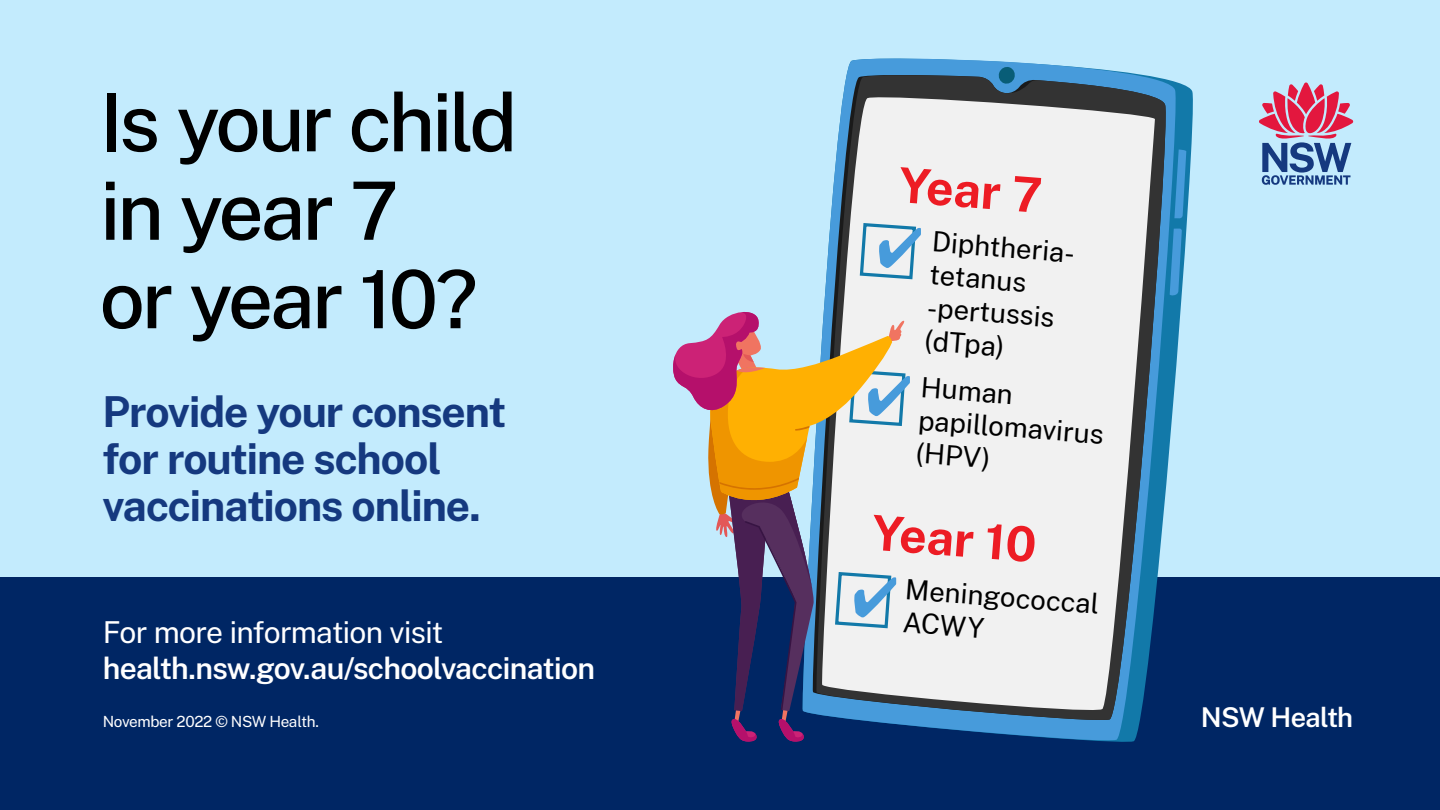
<style>
.page{position:relative;width:1440px;height:810px;background:#fff}
.page>*{position:absolute;margin:0;border:0;box-sizing:border-box;transform-origin:0 0}
.t1{font:500 80.4px/88.4px "Public Sans";letter-spacing:-.045em;color:#000}
.t2{font:700 48.3px "Public Sans";color:#ed1c24}
.t3{font:700 42.67px/46.9px "Public Sans";letter-spacing:-.03em;color:#15397f}
.t4{font:600 30.15px "Public Sans";letter-spacing:-.03em;color:#fff}
.t5{font:30.15px "Public Sans";letter-spacing:-.035em;color:#fff}
.t6{font:27.53px/32.9px "Public Sans";color:#000}
.t7{font:600 27.22px "Public Sans";letter-spacing:-.03em;color:#fff}
.t8{font:15.38px "Public Sans";letter-spacing:-.02em;color:#fff}
</style>
<div class="page">
<div style="left:0;top:0;width:1440px;height:578px;background:#c3ebfd"></div>
<div style="left:0;top:578px;width:1440px;height:232px;background:#002664"></div>
<svg style="left:1259px;top:83px;width:94px;height:102px"></svg>
<svg style="left:1103px;top:83px;width:95px;height:659px"></svg>
<svg style="left:846px;top:58px;width:335px;height:683px"></svg>
<svg style="left:843px;top:74px;width:328px;height:646px"></svg>
<svg style="left:998px;top:66px;width:18px;height:19px"></svg>
<svg style="left:1174px;top:149px;width:12px;height:69px"></svg>
<svg style="left:1170px;top:229px;width:12px;height:67px"></svg>
<svg style="left:824px;top:93px;width:331px;height:622px;background:#d4dade"></svg>
<svg style="left:858px;top:221px;width:63px;height:60px;background:#b2cfe1"></svg>
<svg style="left:671px;top:307px;width:239px;height:435px"></svg>
<h1 class="t1" style="left:100px;top:73px;width:419px">Is your child in year 7<br>or year 10?</h1>
<h2 class="t2" style="left:901px;top:149px;width:145px;rotate:4deg">Year 7</h2>
<p class="t6" style="left:933px;top:224px;width:145px;rotate:4deg">Diphtheria&shy;tetanus -pertussis (dTpa)</p>
<p class="t6" style="left:922px;top:369px;width:188px;rotate:4deg">Human papillomavirus (HPV)</p>
<h3 class="t3" style="left:103px;top:386px;width:405px">Provide your consent for routine school vaccinations online.</h3>
<h2 class="t2" style="left:874px;top:497px;width:167px;rotate:4deg">Year 10</h2>
<p class="t6" style="left:906px;top:572px;width:196px;line-height:32.5px;rotate:4deg">Meningococcal<br>ACWY</p>
<p class="t5" style="left:103px;top:610px;width:343px">For more information visit</p>
<p class="t4" style="left:103px;top:646px;width:494px">health.nsw.gov.au/schoolvaccination</p>
<p class="t8" style="left:103px;top:710px;width:218px">November 2022 © NSW Health.</p>
<p class="t7" style="left:1201px;top:697px;width:154px">NSW Health</p>
</div>
